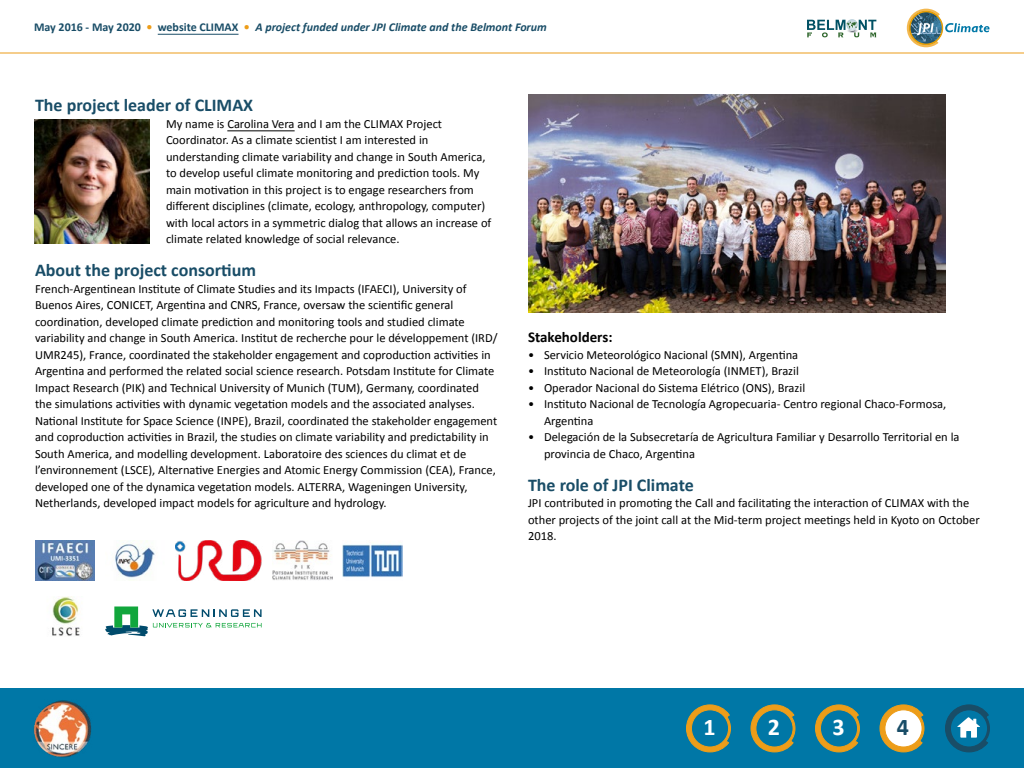
<style>
.page{position:relative;width:1024px;height:768px;background:#fff}
.page>*{position:absolute;margin:0;border:0;box-sizing:border-box;transform-origin:0 0}
.t1{font:700 24px "Calibri";color:#fff}
.t2{font:700 24px "Calibri";color:#194d67}
.t3{font:700 18px "Calibri";color:#194d67}
.t4{font:700 15px "Calibri";color:#000}
.t5{font:12.5px/16.5px "Calibri";color:#000}
.t6{font:italic 700 12px "Calibri";color:#194d67}
.s1{font-style:normal}
.s2{font-style:normal;color:#ed9d19}
</style>
<div class="page">
<div style="left:0;top:689px;width:1024px;height:79px;background:#0077a6"></div>
<svg style="left:945px;top:704px;width:45px;height:49px"></svg>
<svg style="left:879px;top:704px;width:46px;height:49px"></svg>
<svg style="left:750px;top:704px;width:46px;height:49px"></svg>
<svg style="left:686px;top:704px;width:45px;height:49px"></svg>
<svg style="left:815px;top:704px;width:45px;height:49px"></svg>
<hr style="left:0;top:52px;width:1024px;height:2px;background:#ed9d19">
<img style="left:33px;top:700px;width:59px;height:57px">
<svg style="left:907px;top:9px;width:83px;height:38px"></svg>
<hr style="left:227px;top:131px;width:68px;height:1px;background:#000">
<hr style="left:158px;top:34px;width:81px;height:1px;background:#194d67">
<svg style="left:807px;top:19px;width:69px;height:18px"></svg>
<img style="left:34px;top:120px;width:116px;height:123px">
<img style="left:35px;top:540px;width:60px;height:40px">
<img style="left:115px;top:540px;width:40px;height:40px">
<img style="left:175px;top:540px;width:87px;height:40px">
<img style="left:272px;top:540px;width:60px;height:40px">
<img style="left:342px;top:544px;width:60px;height:33px">
<img style="left:52px;top:596px;width:28px;height:40px">
<svg style="left:105px;top:606px;width:157px;height:30px"></svg>
<img style="left:528px;top:95px;width:418px;height:217px">
<p class="t6" style="left:34px;top:20px;width:514px"><span class="s1">May 2016 - May 2020</span> <span class="s2">•</span> <span class="s1">website CLIMAX</span> <span class="s2">•</span> A project funded under JPI Climate and the Belmont Forum</p>
<h2 class="t3" style="left:35px;top:94px;width:220px">The project leader of CLIMAX</h2>
<p class="t5" style="left:166px;top:115px;width:327px">My name is Carolina Vera and I am the CLIMAX Project Coordinator. As a climate scientist I am interested in understanding climate variability and change in South America, to develop useful climate monitoring and prediction tools. My main motivation in this project is to engage researchers from different disciplines (climate, ecology, anthropology, computer) with local actors in a symmetric dialog that allows an increase of climate related knowledge of social relevance.</p>
<h2 class="t3" style="left:35px;top:259px;width:223px">About the project consortium</h2>
<p class="t5" style="left:35px;top:280px;width:464px">French-Argentinean Institute of Climate Studies and its Impacts (IFAECI), University of Buenos Aires, CONICET, Argentina and CNRS, France, oversaw the scientific general coordination, developed climate prediction and monitoring tools and studied climate variability and change in South America. Institut de recherche pour le développement (IRD/ UMR245), France, coordinated the stakeholder engagement and coproduction activities in Argentina and performed the related social science research. Potsdam Institute for Climate Impact Research (PIK) and Technical University of Munich (TUM), Germany, coordinated the simulations activities with dynamic vegetation models and the associated analyses.<br>National Institute for Space Science (INPE), Brazil, coordinated the stakeholder engagement and coproduction activities in Brazil, the studies on climate variability and predictability in South America, and modelling development. Laboratoire des sciences du climat et de l’environnement (LSCE), Alternative Energies and Atomic Energy Commission (CEA), France, developed one of the dynamica vegetation models. ALTERRA, Wageningen University, Netherlands, developed impact models for agriculture and hydrology.</p>
<p class="t4" style="left:528px;top:328px;width:86px">Stakeholders:</p>
<p class="t5" style="left:528px;top:346px;width:272px">• Servicio Meteorológico Nacional (SMN), Argentina</p>
<p class="t5" style="left:528px;top:363px;width:272px">• Instituto Nacional de Meteorología (INMET), Brazil</p>
<p class="t5" style="left:528px;top:379px;width:279px">• Operador Nacional do Sistema Elétrico (ONS), Brazil</p>
<p class="t5" style="left:544px;top:396px;width:404px;text-indent:-16px">• Instituto Nacional de Tecnología Agropecuaria- Centro regional Chaco-Formosa,<br>Argentina</p>
<p class="t5" style="left:544px;top:429px;width:417px;text-indent:-16px">• Delegación de la Subsecretaría de Agricultura Familiar y Desarrollo Territorial en la provincia de Chaco, Argentina</p>
<h2 class="t3" style="left:528px;top:473px;width:167px">The role of JPI Climate</h2>
<p class="t5" style="left:528px;top:495px;width:453px">JPI contributed in promoting the Call and facilitating the interaction of CLIMAX with the other projects of the joint call at the Mid-term project meetings held in Kyoto on October<br>2018.</p>
<h1 class="t1" style="left:703px;top:712px;width:14px">1</h1>
<h1 class="t1" style="left:768px;top:712px;width:14px">2</h1>
<h1 class="t1" style="left:832px;top:712px;width:14px">3</h1>
<h1 class="t2" style="left:897px;top:712px;width:14px">4</h1>
</div>
